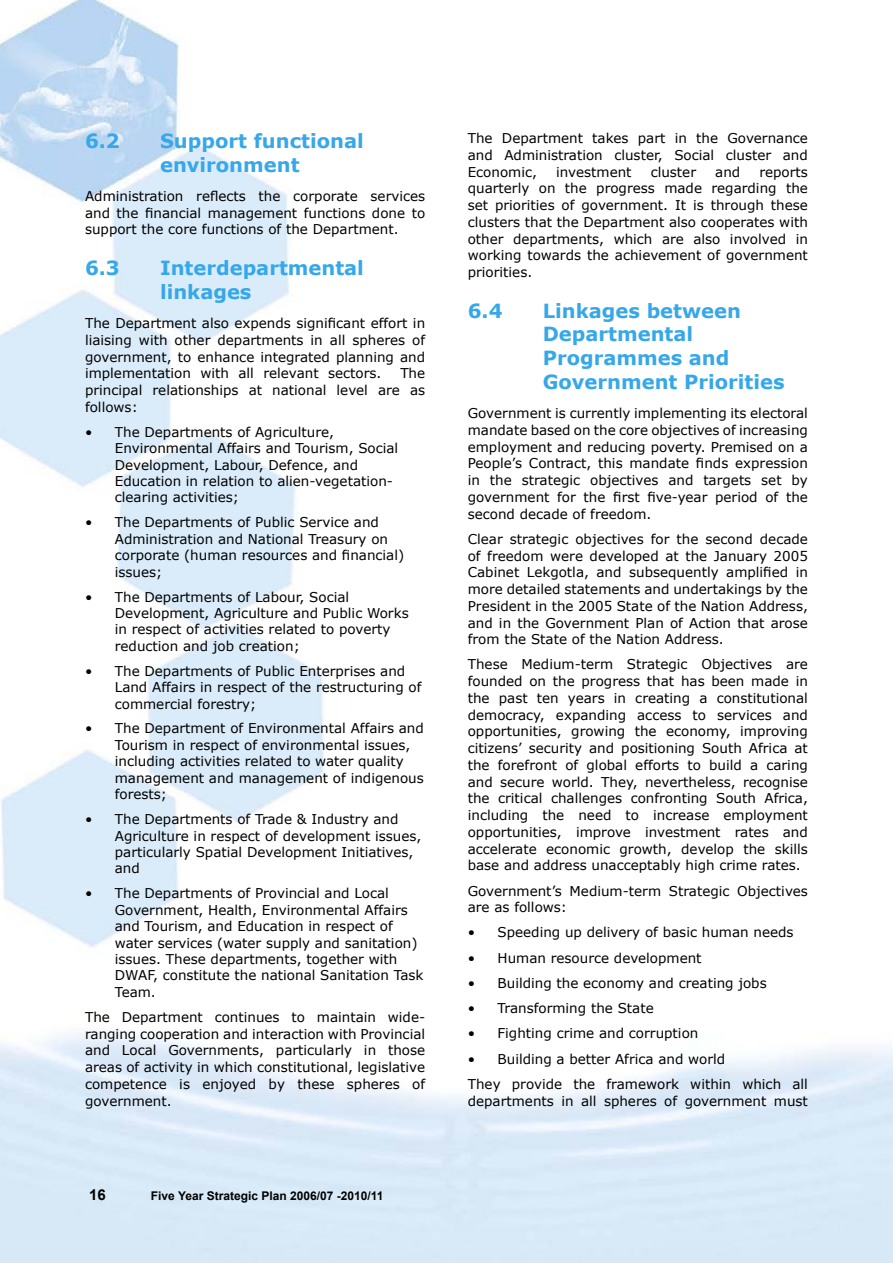
<style>
.page{position:relative;width:893px;height:1263px;background:#fff}
.page>*{position:absolute;margin:0;border:0;box-sizing:border-box;transform-origin:0 0}
.SUB_heading_14pt_-_6_2{font:700 19.5px/23.7px "Verdana";color:#36a7e9}
.t1{font:700 15px "Arial";color:#000}
.bullets{font:13.5px/16.8px "Verdana";color:#000;text-align:justify}
.t2{font:700 12px "Arial";color:#000}
</style>
<div class="page">
<img style="left:0;top:0;width:325px;height:947px">
<p class="SUB_heading_14pt_-_6_2" style="left:85px;top:128px;width:36px">6.2</p>
<p class="SUB_heading_14pt_-_6_2" style="left:160px;top:128px;width:205px">Support functional environment</p>
<p class="bullets" style="left:85px;top:187px;width:342px">Administration reflects the corporate services and the financial management functions done to support the core functions of the Department.</p>
<p class="SUB_heading_14pt_-_6_2" style="left:85px;top:255px;width:36px">6.3</p>
<p class="SUB_heading_14pt_-_6_2" style="left:160px;top:256px;width:205px">Interdepartmental linkages</p>
<p class="bullets" style="left:85px;top:314px;width:342px">The Department also expends significant effort in liaising with other departments in all spheres of government, to enhance integrated planning and implementation with all relevant sectors.</p>
<p class="bullets" style="left:85px;top:365px;width:342px;text-indent:315px">The principal relationships at national level are as follows:</p>
<p class="bullets" style="left:115px;top:423px;width:285px;line-height:16.4px;text-align:left;text-indent:-30px">• The Departments of Agriculture, Environmental Affairs and Tourism, Social Development, Labour, Defence, and Education in relation to alien-vegetation&shy;clearing activities;</p>
<p class="bullets" style="left:115px;top:514px;width:291px;line-height:16.4px;text-align:left;text-indent:-30px">• The Departments of Public Service and Administration and National Treasury on corporate (human resources and financial) issues;</p>
<p class="bullets" style="left:115px;top:588px;width:295px;line-height:16.4px;text-align:left;text-indent:-30px">• The Departments of Labour, Social Development, Agriculture and Public Works in respect of activities related to poverty reduction and job creation;</p>
<p class="bullets" style="left:115px;top:662px;width:308px;line-height:16.4px;text-align:left;text-indent:-30px">• The Departments of Public Enterprises and<br>Land Affairs in respect of the restructuring of commercial forestry;</p>
<p class="bullets" style="left:115px;top:720px;width:311px;line-height:16.4px;text-align:left;text-indent:-30px">• The Department of Environmental Affairs and Tourism in respect of environmental issues, including activities related to water quality management and management of indigenous forests;</p>
<p class="bullets" style="left:115px;top:810px;width:308px;line-height:16.4px;text-align:left;text-indent:-30px">• The Departments of Trade &amp; Industry and Agriculture in respect of development issues, particularly Spatial Development Initiatives, and</p>
<p class="bullets" style="left:115px;top:885px;width:310px;line-height:16.4px;text-align:left;text-indent:-30px">• The Departments of Provincial and Local Government, Health, Environmental Affairs and Tourism, and Education in respect of water services (water supply and sanitation) issues. These departments, together with DWAF, constitute the national Sanitation Task Team.</p>
<p class="bullets" style="left:85px;top:1008px;width:342px">The Department continues to maintain wide&shy;ranging cooperation and interaction with Provincial and Local Governments, particularly in those areas of activity in which constitutional, legislative competence is enjoyed by these spheres of government.</p>
<p class="t1" style="left:89px;top:1186px;width:18px">16</p>
<p class="t2" style="left:151px;top:1188px;width:234px">Five Year Strategic Plan 2006/07 -2010/11</p>
<p class="bullets" style="left:468px;top:130px;width:342px">The Department takes part in the Governance and Administration cluster, Social cluster and Economic,</p>
<p class="bullets" style="left:556px;top:163px;width:77px">investment</p>
<p class="bullets" style="left:651px;top:163px;width:47px">cluster</p>
<p class="bullets" style="left:715px;top:163px;width:27px">and</p>
<p class="bullets" style="left:468px;top:163px;width:342px;text-indent:292px">reports quarterly on the progress made regarding the set priorities of government. It is through these clusters that the Department also cooperates with other departments, which are also involved in working towards the achievement of government priorities.</p>
<p class="SUB_heading_14pt_-_6_2" style="left:468px;top:298px;width:36px">6.4</p>
<p class="SUB_heading_14pt_-_6_2" style="left:543px;top:298px;width:243px">Linkages between<br>Departmental<br>Programmes and<br>Government Priorities</p>
<p class="bullets" style="left:468px;top:404px;width:342px">Government is currently implementing its electoral mandate based on the core objectives of increasing employment and reducing poverty. Premised on a People’s Contract, this mandate finds expression in the strategic objectives and targets set by government for the first five-year period of the second decade of freedom.</p>
<p class="bullets" style="left:468px;top:530px;width:342px">Clear strategic objectives for the second decade of freedom were developed at the January 2005<br>Cabinet Lekgotla, and subsequently amplified in more detailed statements and undertakings by the President in the 2005 State of the Nation Address, and in the Government Plan of Action that arose from the State of the Nation Address.</p>
<p class="bullets" style="left:468px;top:656px;width:342px">These Medium-term Strategic Objectives are founded on the progress that has been made in the past ten years in creating a constitutional democracy, expanding access to services and opportunities, growing the economy, improving citizens’ security and positioning South Africa at the forefront of global efforts to build a caring and secure world. They, nevertheless, recognise the critical challenges confronting South Africa, including the need to increase employment opportunities, improve investment rates and accelerate economic growth, develop the skills base and address unacceptably high crime rates.</p>
<p class="bullets" style="left:468px;top:882px;width:342px">Government’s Medium-term Strategic Objectives are as follows:</p>
<p class="bullets" style="left:468px;top:924px;width:327px">• Speeding up delivery of basic human needs</p>
<p class="bullets" style="left:468px;top:949px;width:235px">• Human resource development</p>
<p class="bullets" style="left:468px;top:974px;width:300px">• Building the economy and creating jobs</p>
<p class="bullets" style="left:468px;top:999px;width:187px">• Transforming the State</p>
<p class="bullets" style="left:468px;top:1025px;width:232px">• Fighting crime and corruption</p>
<p class="bullets" style="left:468px;top:1050px;width:259px">• Building a better Africa and world</p>
<p class="bullets" style="left:468px;top:1075px;width:342px">They provide the framework within which all departments in all spheres of government must</p>
</div>
